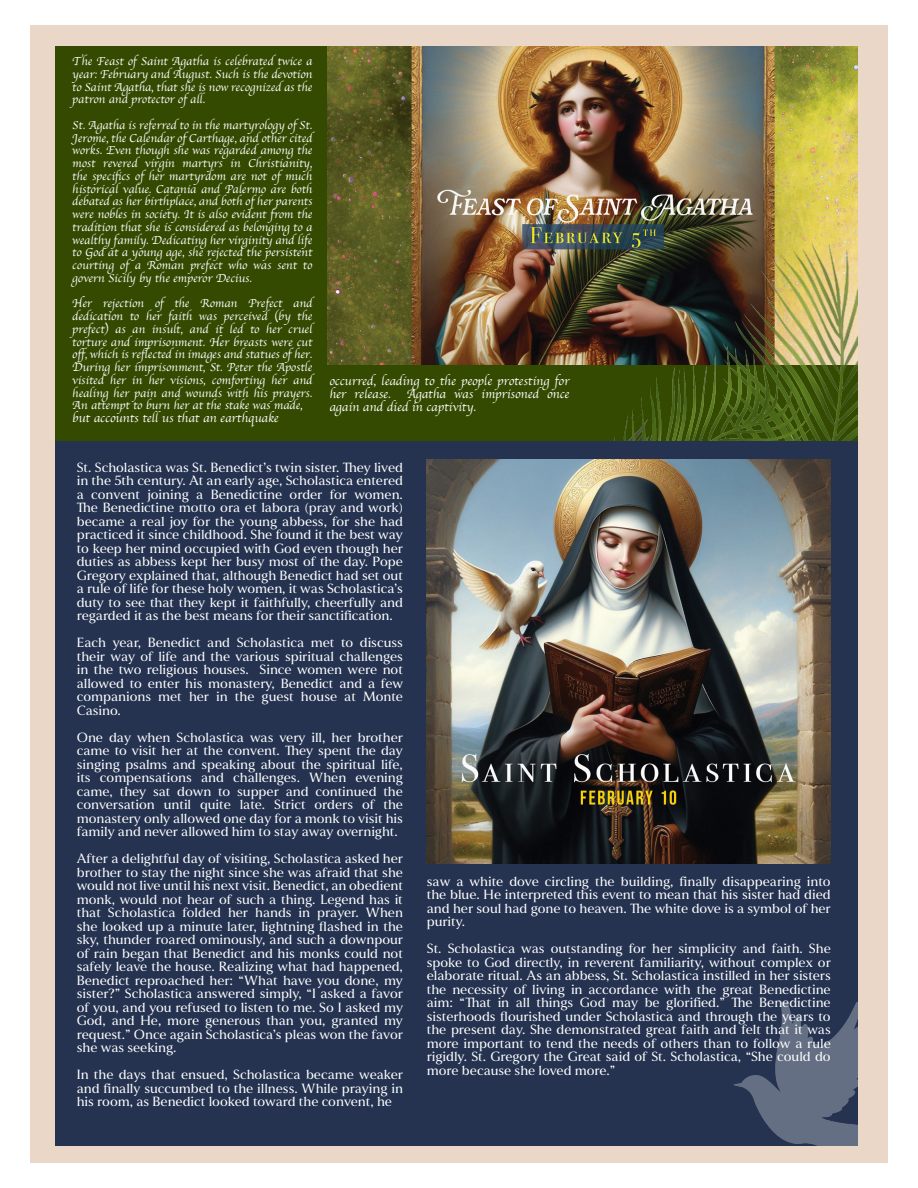
<style>
.page{position:relative;width:918px;height:1188px;background:#fff}
.page>*{position:absolute;margin:0;border:0;box-sizing:border-box;transform-origin:0 0}
.t1{font:13.5px/13.5px "Anth";color:#fff;text-align:justify}
.t2{font:12.75px/12.8px "Apple Chancery";color:#fff}
.t3{font:12px/12.8px "Apple Chancery";color:#fff;text-align:justify}
</style>
<div class="page">
<div style="left:30px;top:25px;width:858px;height:1138px;background:#ebd7c7"></div>
<div style="left:55px;top:441px;width:802px;height:705px;background:#253351"></div>
<img style="left:427px;top:460px;width:404px;height:404px">
<div style="left:55px;top:46px;width:802px;height:395px;background:#344a00"></div>
<img style="left:328px;top:46px;width:529px;height:319px">
<img style="left:587px;top:226px;width:270px;height:215px">
<img style="left:733px;top:1002px;width:124px;height:144px">
<p class="t3" style="left:72px;top:55px;width:242px">The Feast of Saint Agatha is celebrated twice a year: February and August. Such is the devotion to Saint Agatha, that she is now recognized as the patron and protector of all.</p>
<p class="t3" style="left:72px;top:119px;width:242px">St. Agatha is referred to in the martyrology of St.<br>Jerome, the Calendar of Carthage, and other cited works. Even though she was regarded among the most revered virgin martyrs in Christianity, the specifics of her martyrdom are not of much historical value. Catania and Palermo are both debated as her birthplace, and both of her parents were nobles in society. It is also evident from the tradition that she is considered as belonging to a wealthy family. Dedicating her virginity and life to God at a young age, she rejected the persistent courting of a Roman prefect who was sent to govern Sicily by the emperor Decius.</p>
<p class="t3" style="left:72px;top:297px;width:242px">Her rejection of the Roman Prefect and dedication to her faith was perceived (by the prefect) as an insult, and it led to her cruel torture and imprisonment. Her breasts were cut off, which is reflected in images and statues of her.<br>During her imprisonment, St. Peter the Apostle visited her in her visions, comforting her and healing her pain and wounds with his prayers.<br>An attempt to burn her at the stake was made,</p>
<p class="t2" style="left:72px;top:412px;width:208px">but accounts tell us that an earthquake</p>
<p class="t2" style="left:329px;top:375px;width:242px">occurred, leading to the people protesting for her release.</p>
<p class="t2" style="left:329px;top:387px;width:242px;text-indent:77px">Agatha was imprisoned once again and died in captivity.</p>
<p class="t1" style="left:77px;top:460px;width:328px">St. Scholastica was St. Benedict’s twin sister. They lived in the 5th century. At an early age, Scholastica entered a convent joining a Benedictine order for women.<br>The Benedictine motto ora et labora (pray and work) became a real joy for the young abbess, for she had practiced it since childhood. She found it the best way to keep her mind occupied with God even though her duties as abbess kept her busy most of the day. Pope Gregory explained that, although Benedict had set out a rule of life for these holy women, it was Scholastica’s duty to see that they kept it faithfully, cheerfully and regarded it as the best means for their sanctification.</p>
<p class="t1" style="left:77px;top:636px;width:328px">Each year, Benedict and Scholastica met to discuss their way of life and the various spiritual challenges in the two religious houses. Since women were not allowed to enter his monastery, Benedict and a few companions met her in the guest house at Monte Casino.</p>
<p class="t1" style="left:77px;top:730px;width:328px">One day when Scholastica was very ill, her brother came to visit her at the convent. They spent the day singing psalms and speaking about the spiritual life, its compensations and challenges. When evening came, they sat down to supper and continued the conversation until quite late. Strict orders of the monastery only allowed one day for a monk to visit his family and never allowed him to stay away overnight.</p>
<p class="t1" style="left:77px;top:852px;width:328px">After a delightful day of visiting, Scholastica asked her brother to stay the night since she was afraid that she would not live until his next visit. Benedict, an obedient monk, would not hear of such a thing. Legend has it that Scholastica folded her hands in prayer. When she looked up a minute later, lightning flashed in the sky, thunder roared ominously, and such a downpour of rain began that Benedict and his monks could not safely leave the house. Realizing what had happened, Benedict reproached her: “What have you done, my sister?” Scholastica answered simply, “I asked a favor of you, and you refused to listen to me. So I asked my God, and He, more generous than you, granted my request.” Once again Scholastica’s pleas won the favor she was seeking.</p>
<p class="t1" style="left:77px;top:1068px;width:328px">In the days that ensued, Scholastica became weaker and finally succumbed to the illness. While praying in his room, as Benedict looked toward the convent, he</p>
<p class="t1" style="left:427px;top:874px;width:405px">saw a white dove circling the building, finally disappearing into the blue. He interpreted this event to mean that his sister had died and her soul had gone to heaven. The white dove is a symbol of her purity.</p>
<p class="t1" style="left:427px;top:942px;width:405px">St. Scholastica was outstanding for her simplicity and faith. She spoke to God directly, in reverent familiarity, without complex or elaborate ritual. As an abbess, St. Scholastica instilled in her sisters the necessity of living in accordance with the great Benedictine aim: “That in all things God may be glorified.” The Benedictine sisterhoods flourished under Scholastica and through the years to the present day. She demonstrated great faith and felt that it was more important to tend the needs of others than to follow a rule rigidly. St. Gregory the Great said of St. Scholastica, “She could do more because she loved more.”</p>
</div>
